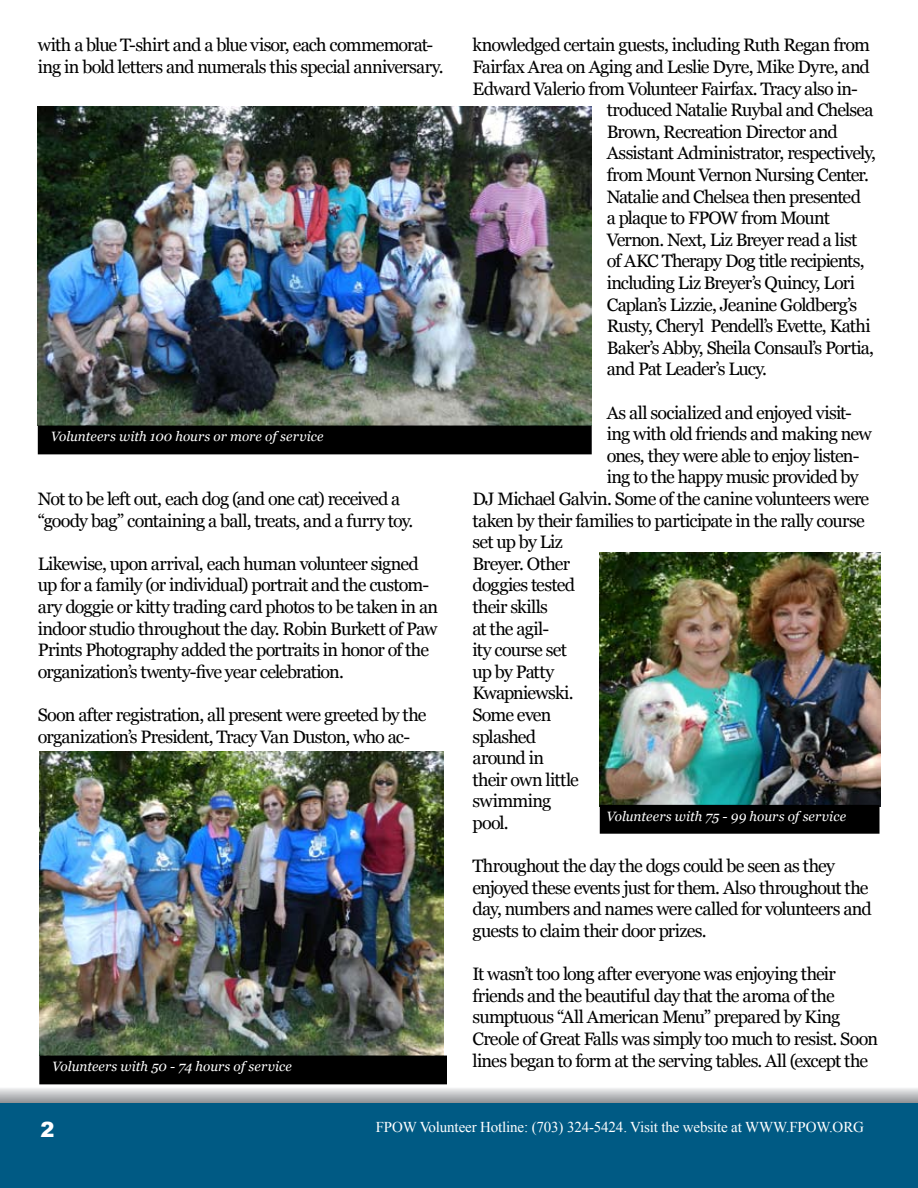
<style>
.page{position:relative;width:918px;height:1188px;background:#fff}
.page>*{position:absolute;margin:0;border:0;box-sizing:border-box;transform-origin:0 0}
.t1{font:18px/21.6px "Georgia";letter-spacing:-.045em;color:#000}
.t2{font:15px "Times New Roman";letter-spacing:-.01em;color:#fff}
.t3{font:italic 13.5px "Georgia";letter-spacing:.005em;color:#fff}
</style>
<div class="page">
<svg style="left:0;top:1088px;width:917px;height:15px"></svg>
<div style="left:0;top:1103px;width:918px;height:85px;background:#005a84"></div>
<hr style="left:917px;top:1099px;width:1px;height:89px;background:#005a84">
<img style="left:38px;top:107px;width:554px;height:319px">
<div style="left:39px;top:426px;width:552px;height:28px;background:#000"></div>
<img style="left:39px;top:752px;width:404px;height:303px">
<div style="left:40px;top:1056px;width:406px;height:28px;background:#000"></div>
<img style="left:600px;top:552px;width:280px;height:253px">
<div style="left:601px;top:806px;width:278px;height:27px;background:#000"></div>
<div style="left:600px;top:805px;width:280px;height:29px;border:2px solid #000"></div>
<p class="t1" style="left:38px;top:35px;width:407px">with a blue T-shirt and a blue visor, each commemorat&shy;ing in bold letters and numerals this special anniversary.</p>
<p class="t3" style="left:51px;top:428px;width:274px">Volunteers with 100 hours or more of service</p>
<p class="t1" style="left:38px;top:488px;width:377px">Not to be left out, each dog (and one cat) received a “goody bag” containing a ball, treats, and a furry toy.</p>
<p class="t1" style="left:38px;top:553px;width:402px">Likewise, upon arrival, each human volunteer signed up for a family (or individual) portrait and the custom&shy;ary doggie or kitty trading card photos to be taken in an indoor studio throughout the day. Robin Burkett of Paw Prints Photography added the portraits in honor of the organization’s twenty-five year celebration.</p>
<p class="t1" style="left:38px;top:704px;width:390px">Soon after registration, all present were greeted by the organization’s President, Tracy Van Duston, who ac-</p>
<p class="t3" style="left:52px;top:1058px;width:241px">Volunteers with 50 - 74 hours of service</p>
<p class="t1" style="left:472px;top:35px;width:399px">knowledged certain guests, including Ruth Regan from</p>
<p class="t1" style="left:472px;top:56px;width:399px">Fairfax Area on Aging and Leslie Dyre, Mike Dyre, and</p>
<p class="t1" style="left:472px;top:78px;width:387px">Edward Valerio from Volunteer Fairfax. Tracy also in-</p>
<p class="t1" style="left:607px;top:100px;width:268px">troduced Natalie Ruybal and Chelsea</p>
<p class="t1" style="left:607px;top:121px;width:232px">Brown, Recreation Director and</p>
<p class="t1" style="left:607px;top:143px;width:271px">Assistant Administrator, respectively,</p>
<p class="t1" style="left:607px;top:164px;width:264px">from Mount Vernon Nursing Center.</p>
<p class="t1" style="left:607px;top:186px;width:256px">Natalie and Chelsea then presented</p>
<p class="t1" style="left:607px;top:208px;width:225px">a plaque to FPOW from Mount</p>
<p class="t1" style="left:607px;top:229px;width:252px">Vernon. Next, Liz Breyer read a list</p>
<p class="t1" style="left:607px;top:251px;width:259px">of AKC Therapy Dog title recipients,</p>
<p class="t1" style="left:607px;top:272px;width:250px">including Liz Breyer’s Quincy, Lori</p>
<p class="t1" style="left:607px;top:294px;width:252px">Caplan’s Lizzie, Jeanine Goldberg’s</p>
<p class="t1" style="left:607px;top:316px;width:266px">Rusty, Cheryl Pendell’s Evette, Kathi</p>
<p class="t1" style="left:607px;top:337px;width:269px">Baker’s Abby, Sheila Consaul’s Portia,</p>
<p class="t1" style="left:607px;top:359px;width:162px">and Pat Leader’s Lucy.</p>
<p class="t1" style="left:607px;top:402px;width:247px">As all socialized and enjoyed visit-</p>
<p class="t1" style="left:607px;top:424px;width:267px">ing with old friends and making new</p>
<p class="t1" style="left:607px;top:445px;width:254px">ones, they were able to enjoy listen-</p>
<p class="t1" style="left:607px;top:467px;width:253px">ing to the happy music provided by</p>
<p class="t1" style="left:472px;top:488px;width:398px">DJ Michael Galvin. Some of the canine volunteers were</p>
<p class="t1" style="left:472px;top:510px;width:394px">taken by their families to participate in the rally course</p>
<p class="t1" style="left:472px;top:532px;width:92px">set up by Liz</p>
<p class="t1" style="left:472px;top:553px;width:99px">Breyer. Other</p>
<p class="t1" style="left:472px;top:575px;width:104px">doggies tested</p>
<p class="t1" style="left:472px;top:596px;width:77px">their skills</p>
<p class="t1" style="left:472px;top:618px;width:78px">at the agil-</p>
<p class="t1" style="left:472px;top:640px;width:96px">ity course set</p>
<p class="t1" style="left:472px;top:661px;width:83px">up by Patty</p>
<p class="t1" style="left:472px;top:683px;width:103px">Kwapniewski.</p>
<p class="t1" style="left:472px;top:704px;width:80px">Some even</p>
<p class="t1" style="left:472px;top:726px;width:65px">splashed</p>
<p class="t1" style="left:472px;top:748px;width:73px">around in</p>
<p class="t1" style="left:472px;top:769px;width:108px">their own little</p>
<p class="t1" style="left:472px;top:791px;width:80px">swimming</p>
<p class="t1" style="left:472px;top:812px;width:38px">pool.</p>
<p class="t1" style="left:472px;top:856px;width:401px">Throughout the day the dogs could be seen as they enjoyed these events just for them. Also throughout the day, numbers and names were called for volunteers and guests to claim their door prizes.</p>
<p class="t1" style="left:472px;top:964px;width:407px">It wasn’t too long after everyone was enjoying their friends and the beautiful day that the aroma of the sumptuous “All American Menu” prepared by King Creole of Great Falls was simply too much to resist. Soon lines began to form at the serving tables. All (except the</p>
<p class="t3" style="left:607px;top:808px;width:241px">Volunteers with 75 - 99 hours of service</p>
<p class="t2" style="left:376px;top:1117px;width:490px">FPOW Volunteer Hotline: (703) 324-5424. Visit the website at WWW.FPOW.ORG</p>
</div>
